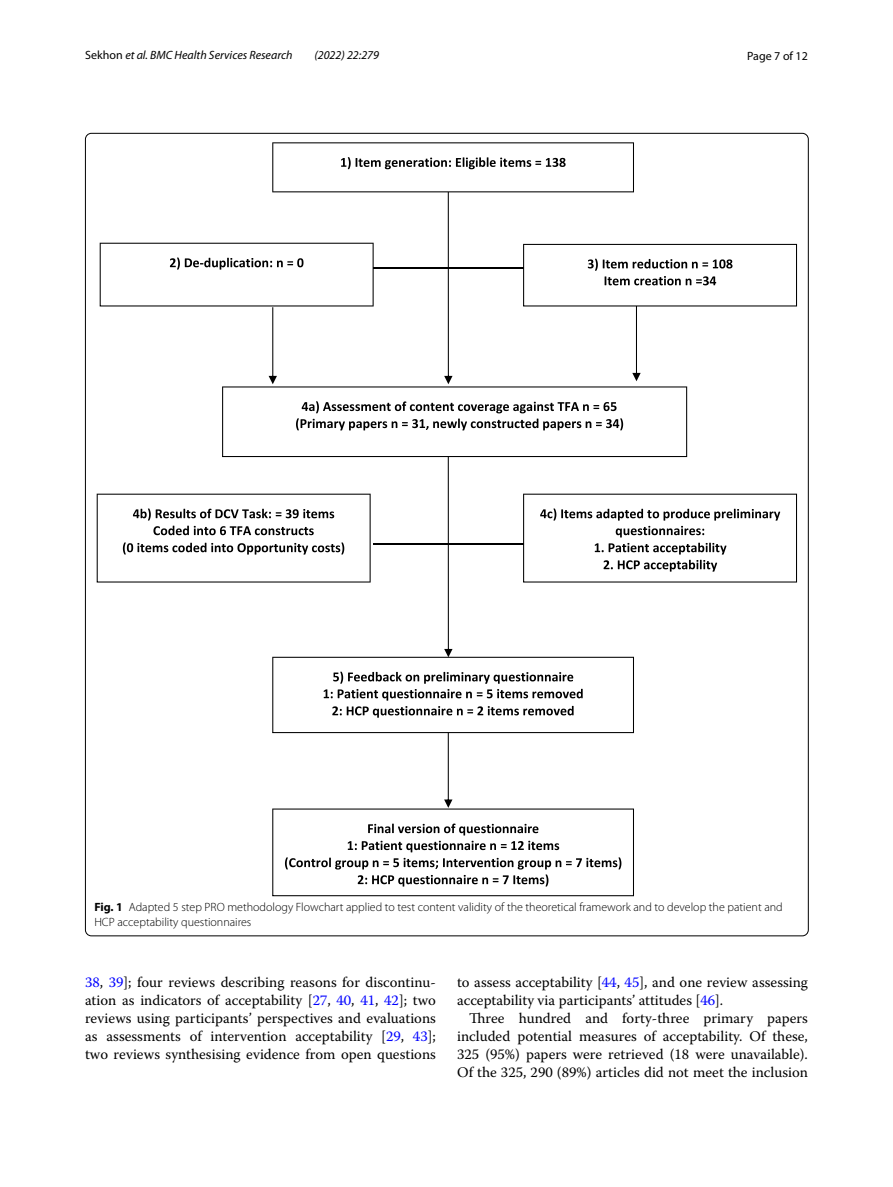
<style>
.page{position:relative;width:893px;height:1187px;background:#fff}
.page>*{position:absolute;margin:0;border:0;box-sizing:border-box;transform-origin:0 0}
.t1{font:14.7px/18px "Warnock Pro";color:#000;text-align:justify}
.t2{font:300 12px/15px "Myriad Pro";color:#000}
.t3{font:italic 12px "Myriad Pro";color:#000}
.t4{font:12px "Myriad Pro";color:#000}
.s1{font-style:normal}
.s2{font-weight:700}
.s3{color:#00f}
</style>
<div class="page">
<svg style="left:97px;top:142px;width:700px;height:754px"></svg>
<p class="t3" style="left:85px;top:48px;width:209px"><span class="s1">Sekhon</span> et al. BMC Health Services Research</p>
<p class="t3" style="left:314px;top:48px;width:66px">(2022) 22:279</p>
<p class="t4" style="left:747px;top:48px;width:62px">Page 7 of 12</p>
<p class="t2" style="left:94px;top:900px;width:690px"><span class="s2">Fig. 1</span> Adapted 5 step PRO methodology Flowchart applied to test content validity of the theoretical framework and to develop the patient and<br>HCP acceptability questionnaires</p>
<p class="t1" style="left:85px;top:972px;width:352px"><span class="s3">38</span>, <span class="s3">39</span>]; four reviews describing reasons for discontinu&shy;ation as indicators of acceptability [<span class="s3">27</span>, <span class="s3">40</span>, <span class="s3">41</span>, <span class="s3">42</span>]; two reviews using participants’ perspectives and evaluations as assessments of intervention acceptability [<span class="s3">29</span>, <span class="s3">43</span>]; two reviews synthesising evidence from open questions</p>
<p class="t1" style="left:457px;top:972px;width:352px">to assess acceptability [<span class="s3">44</span>, <span class="s3">45</span>], and one review assessing acceptability via participants’ attitudes [<span class="s3">46</span>].</p>
<p class="t1" style="left:457px;top:1008px;width:352px;text-indent:12px">Three hundred and forty-three primary papers included potential measures of acceptability. Of these, 325 (95%) papers were retrieved (18 were unavailable).<br>Of the 325, 290 (89%) articles did not meet the inclusion</p>
</div>
